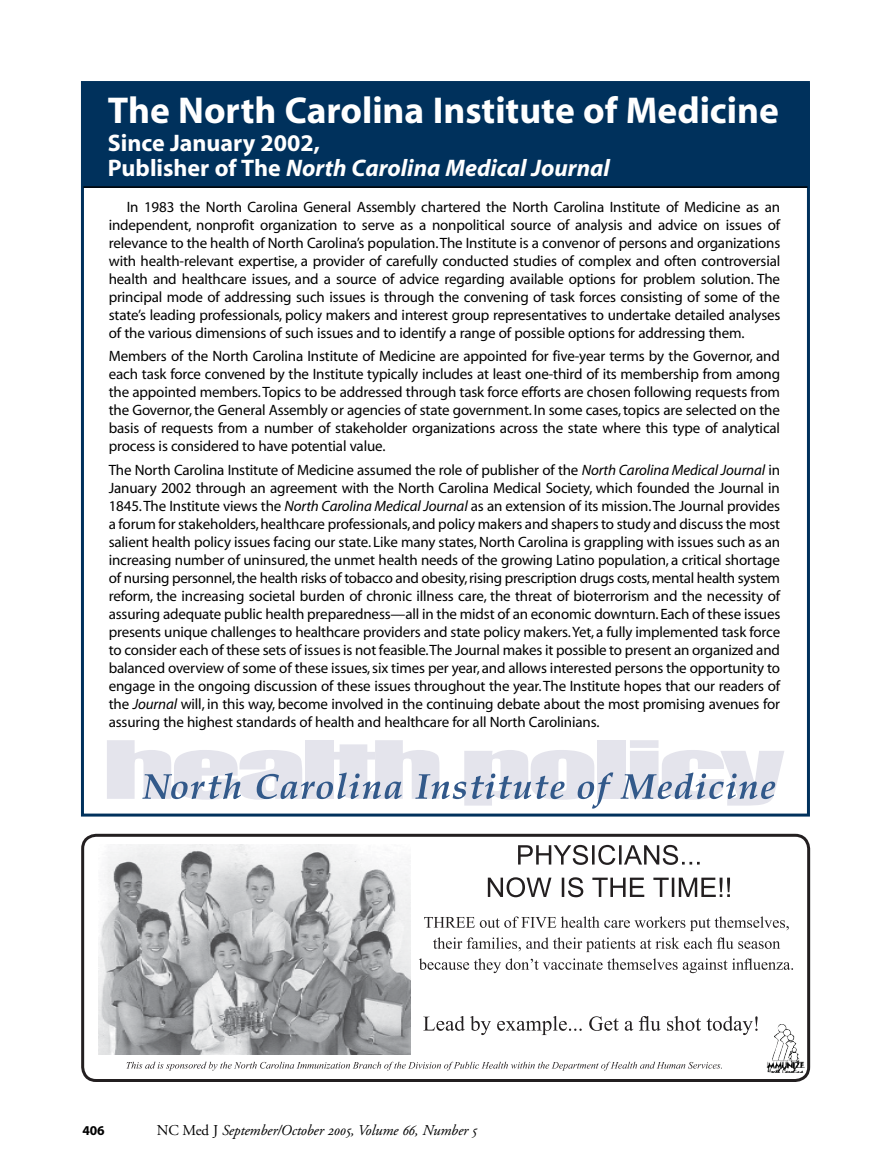
<style>
.page{position:relative;width:891px;height:1175px;background:#fff}
.page>*{position:absolute;margin:0;border:0;box-sizing:border-box;transform-origin:0 0}
.t1{font:700 37.5px "Myriad";color:#fff}
.t2{font:700 24px/24px "Myriad";color:#fff}
.t3{font:15px/18px "Myriad";letter-spacing:-.01em;color:#000;text-align:justify}
.t4{font:15px "Adobe Garamond Italic Os F";letter-spacing:-.01em;color:#000}
.t5{font:700 13.5px "Myriad";color:#000}
.s1{font-style:italic}
.s2{font-family:"Adobe Garamond"}
</style>
<div class="page">
<div style="left:81px;top:83px;width:729px;height:104px;background:#00315c"></div>
<div style="left:81px;top:81px;width:729px;height:735px;border:3px solid #00315c"></div>
<hr style="left:83px;top:186px;width:725px;height:2px;background:#000">
<div style="left:597px;top:740px;width:29px;height:58px;background:#e4e4ec"></div>
<svg style="left:107px;top:740px;width:506px;height:68px"></svg>
<svg style="left:621px;top:740px;width:163px;height:65px"></svg>
<img style="left:767px;top:1024px;width:33px;height:41px">
<div style="left:81px;top:833px;width:729px;height:249px;border:3px solid #231f20;border-radius:14px"></div>
<img style="left:98px;top:844px;width:313px;height:210px">
<svg style="left:518px;top:845px;width:182px;height:20px"></svg>
<svg style="left:488px;top:877px;width:242px;height:20px"></svg>
<svg style="left:424px;top:916px;width:365px;height:15px"></svg>
<svg style="left:433px;top:937px;width:347px;height:15px"></svg>
<svg style="left:419px;top:958px;width:374px;height:15px"></svg>
<svg style="left:423px;top:1016px;width:335px;height:19px"></svg>
<svg style="left:126px;top:1061px;width:596px;height:9px"></svg>
<h1 class="t1" style="left:108px;top:96px;width:672px">The North Carolina Institute of Medicine</h1>
<h2 class="t2" style="left:108px;top:133px;width:503px">Since January 2002,<br>Publisher of The <span class="s1">North Carolina Medical Journal</span></h2>
<p class="t3" style="left:109px;top:199px;width:673px;text-indent:18px">In 1983 the North Carolina General Assembly chartered the North Carolina Institute of Medicine as an independent, nonprofit organization to serve as a nonpolitical source of analysis and advice on issues of relevance to the health of North Carolina’s population.The Institute is a convenor of persons and organizations with health-relevant expertise, a provider of carefully conducted studies of complex and often controversial health and healthcare issues, and a source of advice regarding available options for problem solution. The principal mode of addressing such issues is through the convening of task forces consisting of some of the state’s leading professionals, policy makers and interest group representatives to undertake detailed analyses of the various dimensions of such issues and to identify a range of possible options for addressing them.</p>
<p class="t3" style="left:109px;top:348px;width:673px">Members of the North Carolina Institute of Medicine are appointed for five-year terms by the Governor, and each task force convened by the Institute typically includes at least one-third of its membership from among the appointed members.Topics to be addressed through task force efforts are chosen following requests from the Governor, the General Assembly or agencies of state government. In some cases, topics are selected on the basis of requests from a number of stakeholder organizations across the state where this type of analytical process is considered to have potential value.</p>
<p class="t3" style="left:109px;top:462px;width:673px">The North Carolina Institute of Medicine assumed the role of publisher of the <span class="s1">North Carolina Medical Journal</span> in January 2002 through an agreement with the North Carolina Medical Society, which founded the Journal in 1845.The Institute views the <span class="s1">North Carolina Medical Journal</span> as an extension of its mission.The Journal provides a forum for stakeholders,healthcare professionals,and policy makers and shapers to study and discuss the most salient health policy issues facing our state. Like many states, North Carolina is grappling with issues such as an increasing number of uninsured, the unmet health needs of the growing Latino population, a critical shortage of nursing personnel, the health risks of tobacco and obesity, rising prescription drugs costs, mental health system reform, the increasing societal burden of chronic illness care, the threat of bioterrorism and the necessity of assuring adequate public health preparedness—all in the midst of an economic downturn. Each of these issues presents unique challenges to healthcare providers and state policy makers.Yet, a fully implemented task force to consider each of these sets of issues is not feasible.The Journal makes it possible to present an organized and balanced overview of some of these issues, six times per year, and allows interested persons the opportunity to engage in the ongoing discussion of these issues throughout the year. The Institute hopes that our readers of the <span class="s1">Journal</span> will, in this way, become involved in the continuing debate about the most promising avenues for assuring the highest standards of health and healthcare for all North Carolinians.</p>
<p class="t5" style="left:82px;top:1125px;width:24px">406</p>
<p class="t4" style="left:157px;top:1124px;width:322px"><span class="s2">NC Med J</span> September/October 2005, Volume 66, Number 5</p>
</div>
